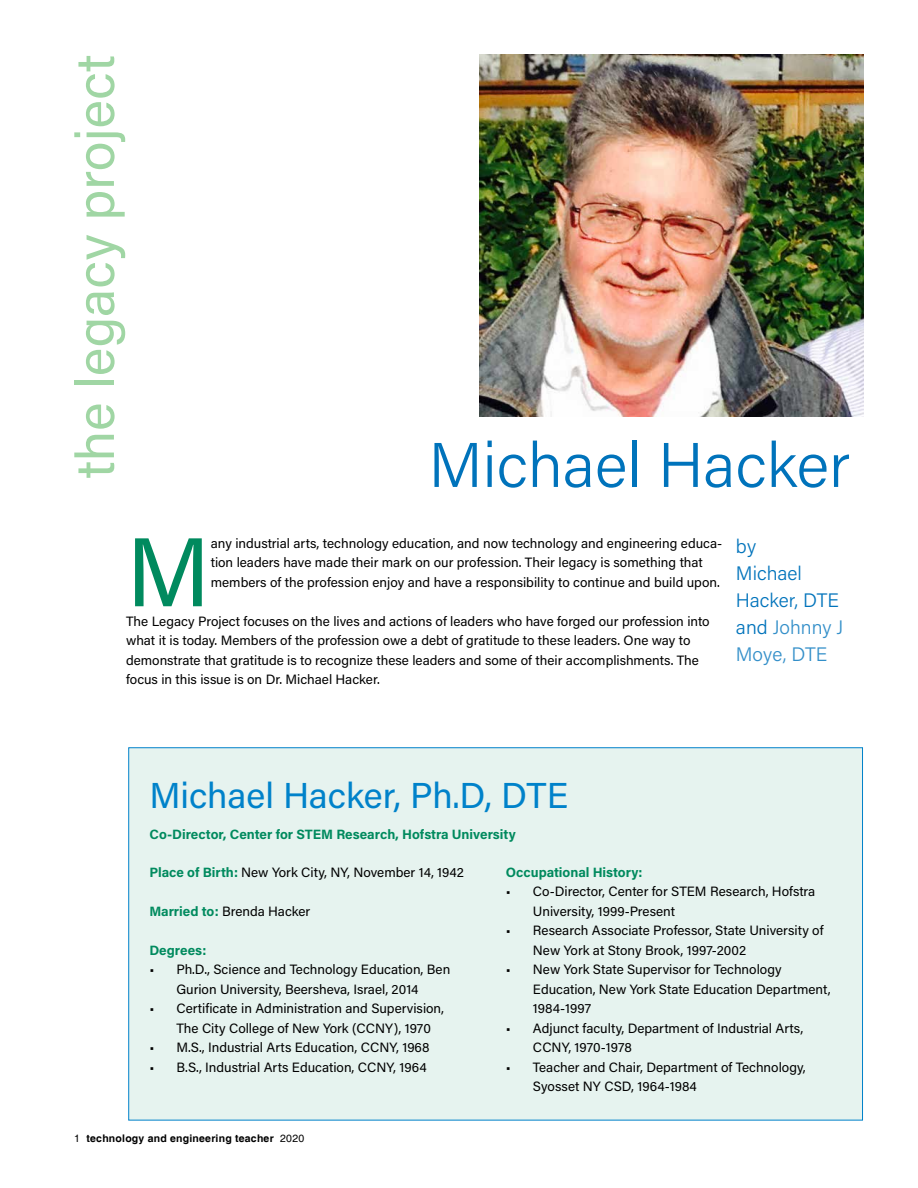
<style>
.page{position:relative;width:918px;height:1188px;background:#fff}
.page>*{position:absolute;margin:0;border:0;box-sizing:border-box;transform-origin:0 0}
.t1{font:97.5px "Acumin Pro";color:#008a5e}
.t2{font:300 63px "Acumin Pro";color:#0073bb}
.t3{font:54px "Acumin Pro";color:#a0d6a4}
.t4{font:36px "Acumin Pro";color:#0082ca}
.t5{font:300 19.5px/27px "Acumin Pro";color:#0073bb}
.t6{font:13.5px/19.5px "Acumin Pro";color:#000}
.t7{font:700 13.5px "Acumin Pro";color:#008a5e}
.t8{font:700 10.5px "Helvetica";letter-spacing:.02em;color:#000}
.s1{color:#338fc9}
.s2{font-weight:700;color:#008a5e}
.s3{font-weight:400}
</style>
<div class="page">
<div style="left:128px;top:747px;width:735px;height:373px;background:#e6f3ef;border:1px solid #0082ca"></div>
<img style="left:480px;top:54px;width:384px;height:363px">
<h3 class="t3" style="left:58px;top:478px;width:425px;rotate:-90deg">the legacy project</h3>
<h2 class="t2" style="left:429px;top:422px;width:423px">Michael Hacker</h2>
<h1 class="t1" style="left:126px;top:505px;width:86px">M</h1>
<p class="t6" style="left:211px;top:533px;width:513px">any industrial arts, technology education, and now technology and engineering educa&shy;tion leaders have made their mark on our profession. Their legacy is something that members of the profession enjoy and have a responsibility to continue and build upon.</p>
<p class="t6" style="left:126px;top:611px;width:585px">The Legacy Project focuses on the lives and actions of leaders who have forged our profession into what it is today. Members of the profession owe a debt of gratitude to these leaders. One way to demonstrate that gratitude is to recognize these leaders and some of their accomplishments. The focus in this issue is on Dr. Michael Hacker.</p>
<h3 class="t5" style="left:736px;top:532px;width:109px">by<br>Michael<br>Hacker, DTE and <span class="s1">Johnny J<br>Moye, DTE</span></h3>
<h3 class="t4" style="left:149px;top:771px;width:420px">Michael Hacker, Ph.D, DTE</h3>
<p class="t7" style="left:149px;top:825px;width:368px">Co-Director, Center for STEM Research, Hofstra University</p>
<p class="t6" style="left:149px;top:862px;width:316px"><span class="s2">Place of Birth:</span> New York City, NY, November 14, 1942</p>
<p class="t6" style="left:149px;top:901px;width:162px"><span class="s2">Married to:</span> Brenda Hacker</p>
<p class="t7" style="left:149px;top:941px;width:59px">Degrees:</p>
<p class="t6" style="left:149px;top:959px;width:302px;text-align:center">• Ph.D., Science and Technology Education, Ben<br>Gurion University, Beersheva, Israel, 2014</p>
<p class="t6" style="left:176px;top:998px;width:269px;text-indent:-27px">• Certificate in Administration and Supervision,<br>The City College of New York (CCNY), 1970</p>
<p class="t6" style="left:149px;top:1037px;width:282px">• M.S., Industrial Arts Education, CCNY, 1968</p>
<p class="t6" style="left:149px;top:1057px;width:279px">• B.S., Industrial Arts Education, CCNY, 1964</p>
<p class="t8" style="left:74px;top:1132px;width:231px"><span class="s3">1</span> technology and engineering teacher <span class="s3">2020</span></p>
<p class="t7" style="left:506px;top:862px;width:138px">Occupational History:</p>
<p class="t6" style="left:533px;top:881px;width:284px;text-indent:-27px">• Co-Director, Center for STEM Research, Hofstra<br>University, 1999-Present</p>
<p class="t6" style="left:533px;top:920px;width:292px;text-indent:-27px">• Research Associate Professor, State University of<br>New York at Stony Brook, 1997-2002</p>
<p class="t6" style="left:533px;top:959px;width:299px;text-indent:-27px">• New York State Supervisor for Technology<br>Education, New York State Education Department,<br>1984-1997</p>
<p class="t6" style="left:533px;top:1018px;width:272px;text-indent:-27px">• Adjunct faculty, Department of Industrial Arts,<br>CCNY, 1970-1978</p>
<p class="t6" style="left:533px;top:1057px;width:274px;text-indent:-27px">• Teacher and Chair, Department of Technology,<br>Syosset NY CSD, 1964-1984</p>
</div>
